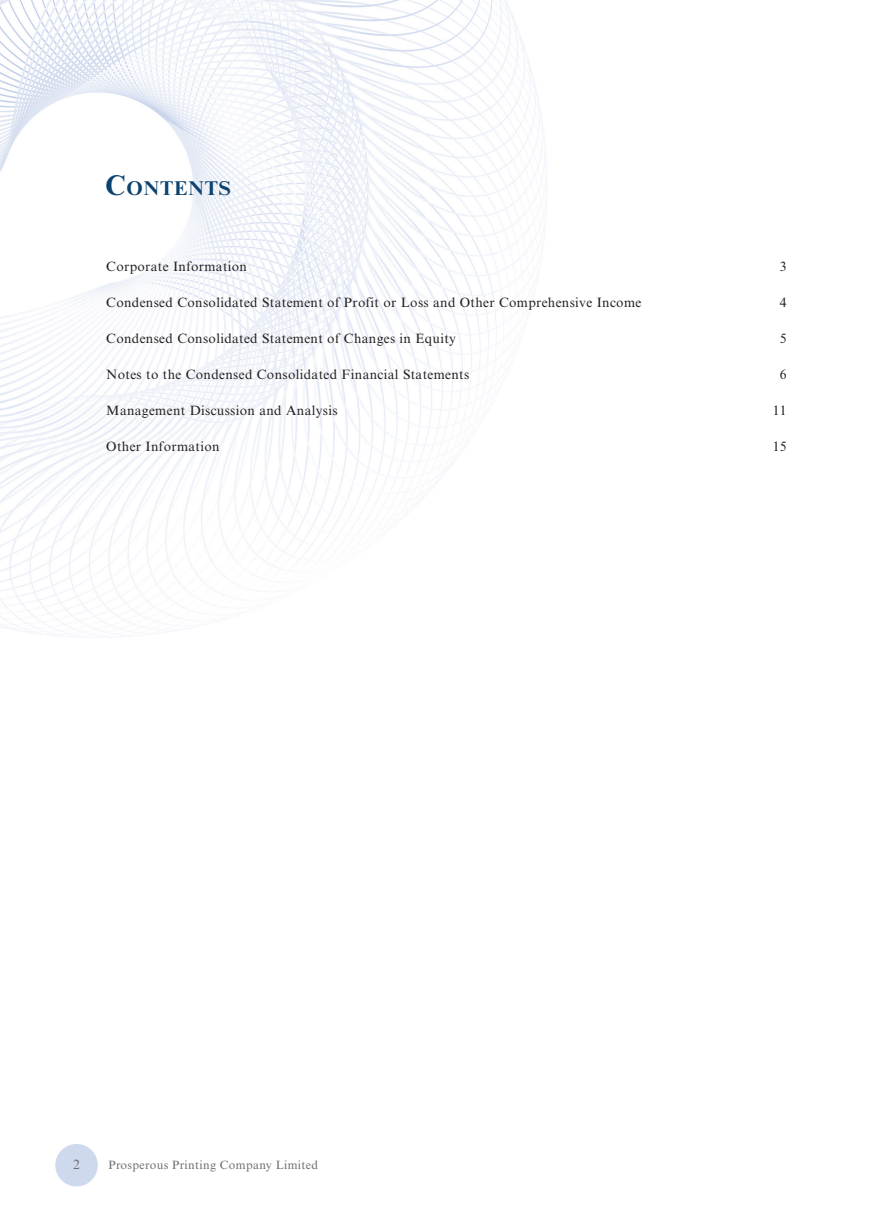
<style>
.page{position:relative;width:893px;height:1212px;background:#fff}
.page>*{position:absolute;margin:0;border:0;box-sizing:border-box;transform-origin:0 0}
.t1{font:700 19.95px "Times New Roman MT Std";letter-spacing:.045em;color:#0c4270}
.t2{font:13.5px "Times New Roman MT Std";letter-spacing:.025em;color:#231f20}
.t3{font:13.5px "Times New Roman MT Std";color:#6c6d70}
.t4{font:12px "Times New Roman MT Std";letter-spacing:.03em;color:#6c6d70}
.s1{font-size:28.5px}
</style>
<div class="page">
<img style="left:0;top:0;width:547px;height:1187px">
<div style="left:55px;top:1144px;width:43px;height:42px;background:#cfd9ed;border-radius:50%"></div>
<h1 class="t1" style="left:105px;top:176px;width:127px"><span class="s1">C</span>ONTENTS</h1>
<p class="t2" style="left:106px;top:258px;width:142px">Corporate Information</p>
<p class="t2" style="left:780px;top:258px;width:8px">3</p>
<p class="t2" style="left:106px;top:294px;width:537px">Condensed Consolidated Statement of Profit or Loss and Other Comprehensive Income</p>
<p class="t2" style="left:780px;top:294px;width:8px">4</p>
<p class="t2" style="left:106px;top:330px;width:351px">Condensed Consolidated Statement of Changes in Equity</p>
<p class="t2" style="left:780px;top:330px;width:8px">5</p>
<p class="t2" style="left:106px;top:366px;width:365px">Notes to the Condensed Consolidated Financial Statements</p>
<p class="t2" style="left:780px;top:366px;width:8px">6</p>
<p class="t2" style="left:106px;top:402px;width:233px">Management Discussion and Analysis</p>
<p class="t2" style="left:773px;top:402px;width:15px">11</p>
<p class="t2" style="left:106px;top:438px;width:115px">Other Information</p>
<p class="t2" style="left:773px;top:438px;width:15px">15</p>
<p class="t3" style="left:73px;top:1156px;width:8px">2</p>
<p class="t4" style="left:108px;top:1158px;width:211px">Prosperous Printing Company Limited</p>
</div>
